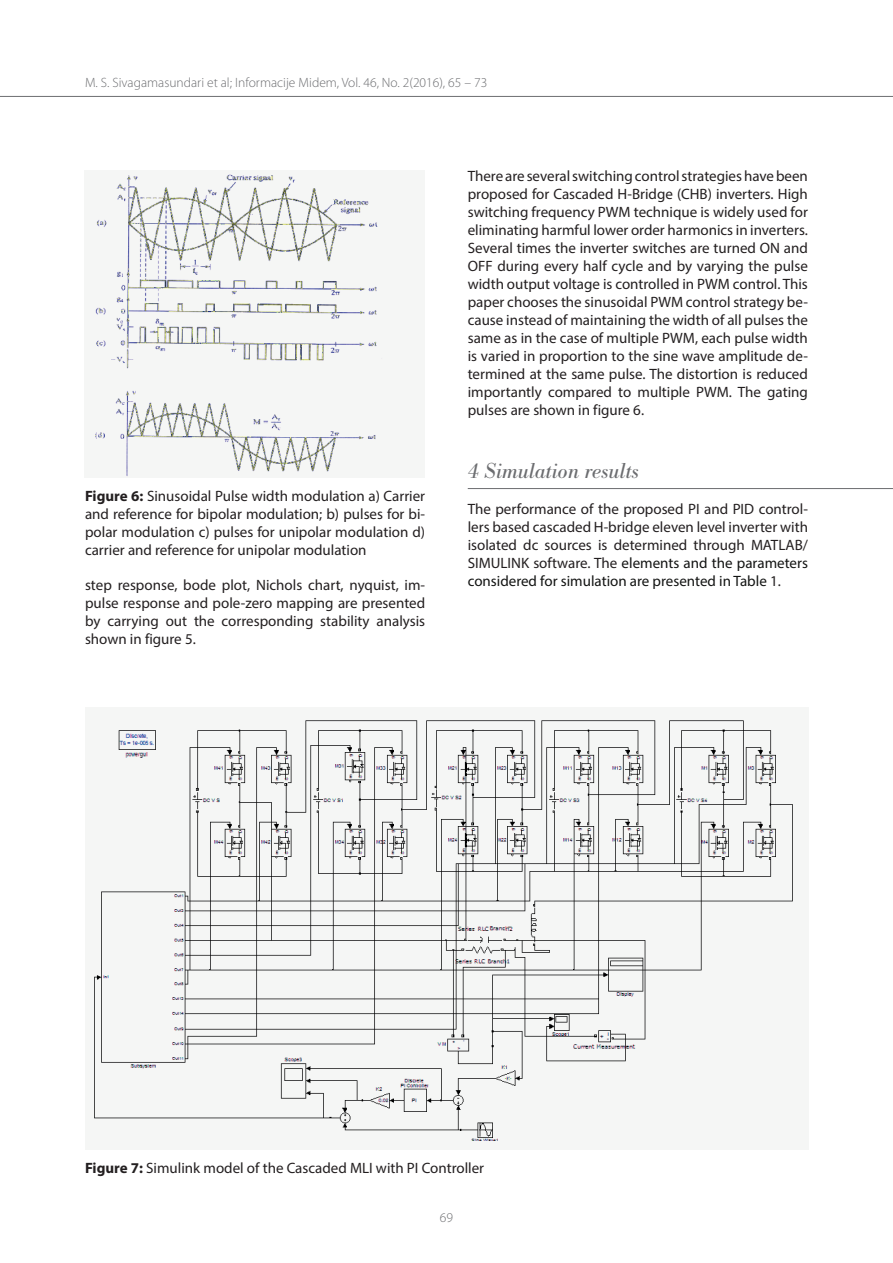
<style>
.page{position:relative;width:893px;height:1263px;background:#fff}
.page>*{position:absolute;margin:0;border:0;box-sizing:border-box;transform-origin:0 0}
.Text{font:italic 22.5px "Bodoni Ant TEE";color:#6c6d70}
.Text-2{font:15px/18px "Myriad Pro";color:#231f20;text-align:justify}
.t1{font:300 13.5px "Myriad Pro";color:#6c6d70}
.s1{font-weight:700}
.s2{color:#131413}
</style>
<div class="page">
<hr style="left:0;top:96px;width:893px;height:1px;background:#6c6d70">
<img style="left:95px;top:174px;width:288px;height:303px">
<img style="left:94px;top:720px;width:699px;height:421px">
<hr style="left:468px;top:488px;width:425px;height:1px;background:#6c6d70">
<p class="t1" style="left:85px;top:74px;width:404px">M. S. Sivagamasundari et al; Informacije Midem, Vol. 46, No. 2(2016), 65 – 73</p>
<p class="Text-2" style="left:85px;top:486px;width:342px"><span class="s1">Figure 6:</span> Sinusoidal Pulse width modulation a) Carrier and reference for bipolar modulation; b) pulses for bi&shy;polar modulation c) pulses for unipolar modulation d) carrier and reference for unipolar modulation</p>
<p class="Text-2" style="left:85px;top:576px;width:342px">step response, bode plot, Nichols chart, nyquist, im&shy;pulse response and pole-zero mapping are presented by carrying out the corresponding stability analysis shown in figure 5.</p>
<p class="Text-2" style="left:468px;top:167px;width:342px">There are several switching control strategies have been proposed for Cascaded H-Bridge (CHB) inverters. High switching frequency PWM technique is widely used for eliminating harmful lower order harmonics in inverters.<br>Several times the inverter switches are turned ON and OFF during every half cycle and by varying the pulse width output voltage is controlled in PWM control. This paper chooses the sinusoidal PWM control strategy be&shy;cause instead of maintaining the width of all pulses the same as in the case of multiple PWM, each pulse width is varied in proportion to the sine wave amplitude de&shy;termined at the same pulse. The distortion is reduced importantly compared to multiple PWM. The gating pulses are shown in figure 6.</p>
<p class="Text" style="left:468px;top:459px;width:173px">4 Simulation results</p>
<p class="Text-2" style="left:468px;top:500px;width:342px">The performance of the proposed PI and PID control&shy;lers based cascaded H-bridge eleven level inverter with isolated dc sources is determined through MATLAB/ SIMULINK software. The <span class="s2">elements and the parameters considered for simulation are presented in Table</span> 1.</p>
<p class="Text-2" style="left:85px;top:1159px;width:401px"><span class="s1">Figure 7:</span> Simulink model of the Cascaded MLI with PI Controller</p>
<p class="t1" style="left:440px;top:1209px;width:15px">69</p>
</div>
